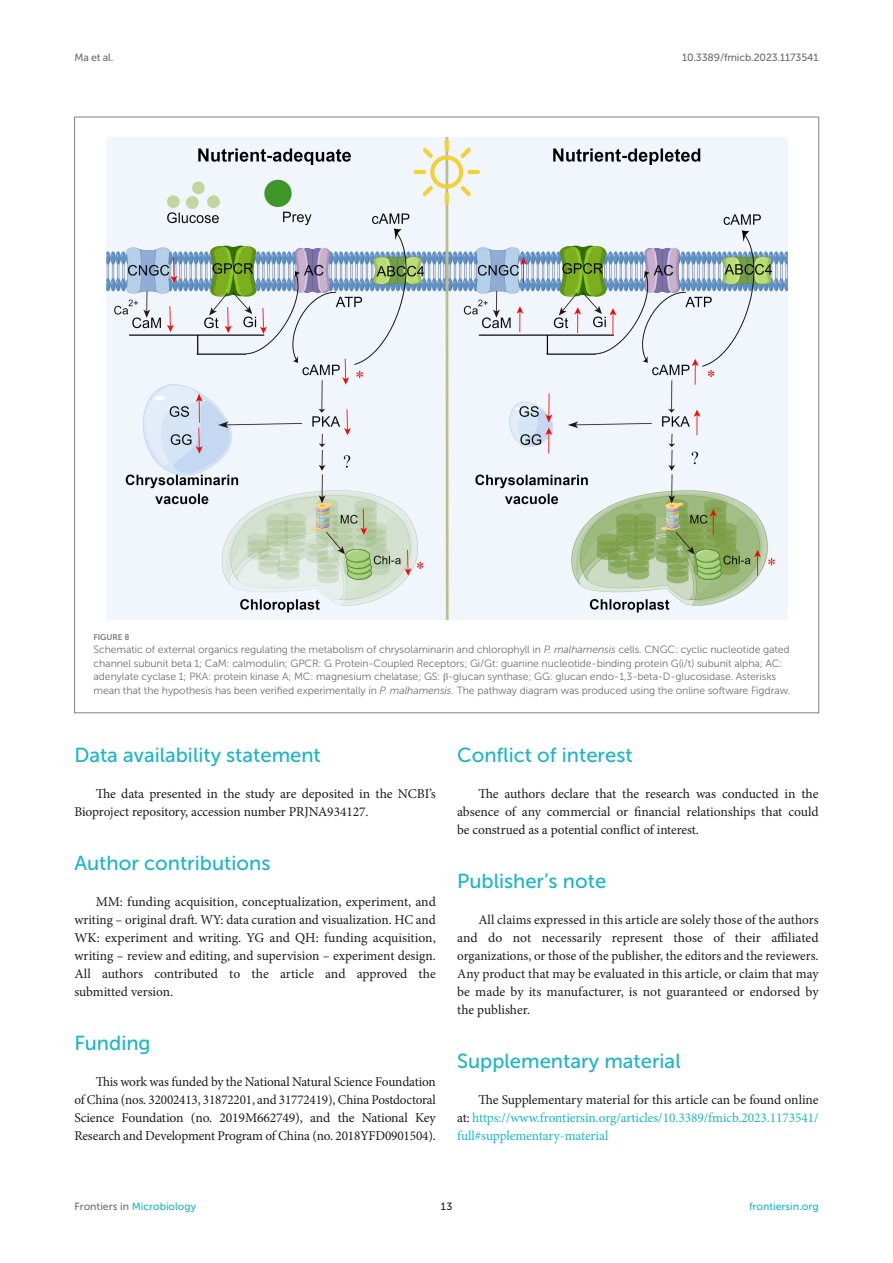
<style>
.page{position:relative;width:893px;height:1263px;background:#fff}
.page>*{position:absolute;margin:0;border:0;box-sizing:border-box;transform-origin:0 0}
.HEAD_1{font:20.25px "Museo Sans 500";color:#1db5c3}
.TEXT_FLUSH{font:13.5px/18px "Minion Pro";letter-spacing:-.005em;color:#1b1c1b;text-align:justify}
.TEXT_FLUSH-2{font:13.5px/18px "Minion Pro";letter-spacing:-.005em;color:#1db5c3;text-align:justify}
.FIG_LEG{font:10.5px/13.5px "Museo Sans 300";letter-spacing:-.01em;color:#706f70}
.t1{font:10.5px "Museo Sans 500";color:#1db5c3}
.t2{font:10.5px "Museo Sans 500";letter-spacing:-.015em;color:#706f70}
.t3{font:10.5px "Museo Sans 500";color:#1b1c1b}
.FIG_HD{font:8.25px "Museo Sans 700";letter-spacing:-.01em;color:#7e7f7f}
.s1{font-style:italic}
.s2{font-family:"STIX General"}
.s3{color:#1b1c1b}
.s4{color:#706f70}
</style>
<div class="page">
<img style="left:106px;top:137px;width:682px;height:483px">
<p class="t2" style="left:74px;top:51px;width:40px">Ma et al.</p>
<p class="t2" style="left:682px;top:51px;width:138px">10.3389/fmicb.2023.1173541</p>
<p class="FIG_HD" style="left:94px;top:632px;width:37px">FIGURE 8</p>
<p class="FIG_LEG" style="left:94px;top:643px;width:698px">Schematic of external organics regulating the metabolism of chrysolaminarin and chlorophyll in <span class="s1">P. malhamensis</span> cells. CNGC: cyclic nucleotide gated channel subunit beta 1; CaM: calmodulin; GPCR: G Protein-Coupled Receptors; Gi/Gt: guanine nucleotide-binding protein G(i/t) subunit alpha; AC: adenylate cyclase 1; PKA: protein kinase A; MC: magnesium chelatase; GS: <span class="s2">β</span>-glucan synthase; GG: glucan endo-1,3-beta-D-glucosidase. Asterisks mean that the hypothesis has been verified experimentally in <span class="s1">P. malhamensis</span>. The pathway diagram was produced using the online software Figdraw.</p>
<p class="HEAD_1" style="left:74px;top:744px;width:248px">Data availability statement</p>
<p class="TEXT_FLUSH" style="left:74px;top:785px;width:363px;text-indent:21px">The data presented in the study are deposited in the NCBI’s<br>Bioproject repository, accession number PRJNA934127.</p>
<p class="HEAD_1" style="left:74px;top:852px;width:197px">Author contributions</p>
<p class="TEXT_FLUSH" style="left:74px;top:893px;width:363px;text-indent:21px">MM: funding acquisition, conceptualization, experiment, and writing – original draft. WY: data curation and visualization. HC and WK: experiment and writing. YG and QH: funding acquisition, writing – review and editing, and supervision – experiment design.<br>All authors contributed to the article and approved the submitted version.</p>
<p class="HEAD_1" style="left:74px;top:1032px;width:78px">Funding</p>
<p class="TEXT_FLUSH" style="left:74px;top:1073px;width:363px;text-indent:21px">This work was funded by the National Natural Science Foundation of China (nos. 32002413, 31872201, and 31772419), China Postdoctoral Science Foundation (no. 2019M662749), and the National Key Research and Development Program of China (no. 2018YFD0901504).</p>
<p class="HEAD_1" style="left:457px;top:744px;width:177px">Conflict of interest</p>
<p class="TEXT_FLUSH" style="left:457px;top:785px;width:363px;text-indent:21px">The authors declare that the research was conducted in the absence of any commercial or financial relationships that could be construed as a potential conflict of interest.</p>
<p class="HEAD_1" style="left:457px;top:870px;width:151px">Publisher’s note</p>
<p class="TEXT_FLUSH" style="left:457px;top:911px;width:363px;text-indent:21px">All claims expressed in this article are solely those of the authors and do not necessarily represent those of their affiliated organizations, or those of the publisher, the editors and the reviewers.<br>Any product that may be evaluated in this article, or claim that may be made by its manufacturer, is not guaranteed or endorsed by the publisher.</p>
<p class="HEAD_1" style="left:457px;top:1050px;width:225px">Supplementary material</p>
<p class="TEXT_FLUSH-2" style="left:457px;top:1091px;width:363px;text-indent:21px"><span class="s3">The Supplementary material for this article can be found online at:</span> https://www.frontiersin.org/articles/10.3389/fmicb.2023.1173541/ full#supplementary-material</p>
<p class="t1" style="left:74px;top:1200px;width:123px"><span class="s4">Frontiers in</span> Microbiology</p>
<p class="t3" style="left:441px;top:1200px;width:13px">13</p>
<p class="t1" style="left:749px;top:1200px;width:71px">frontiersin.org</p>
</div>
